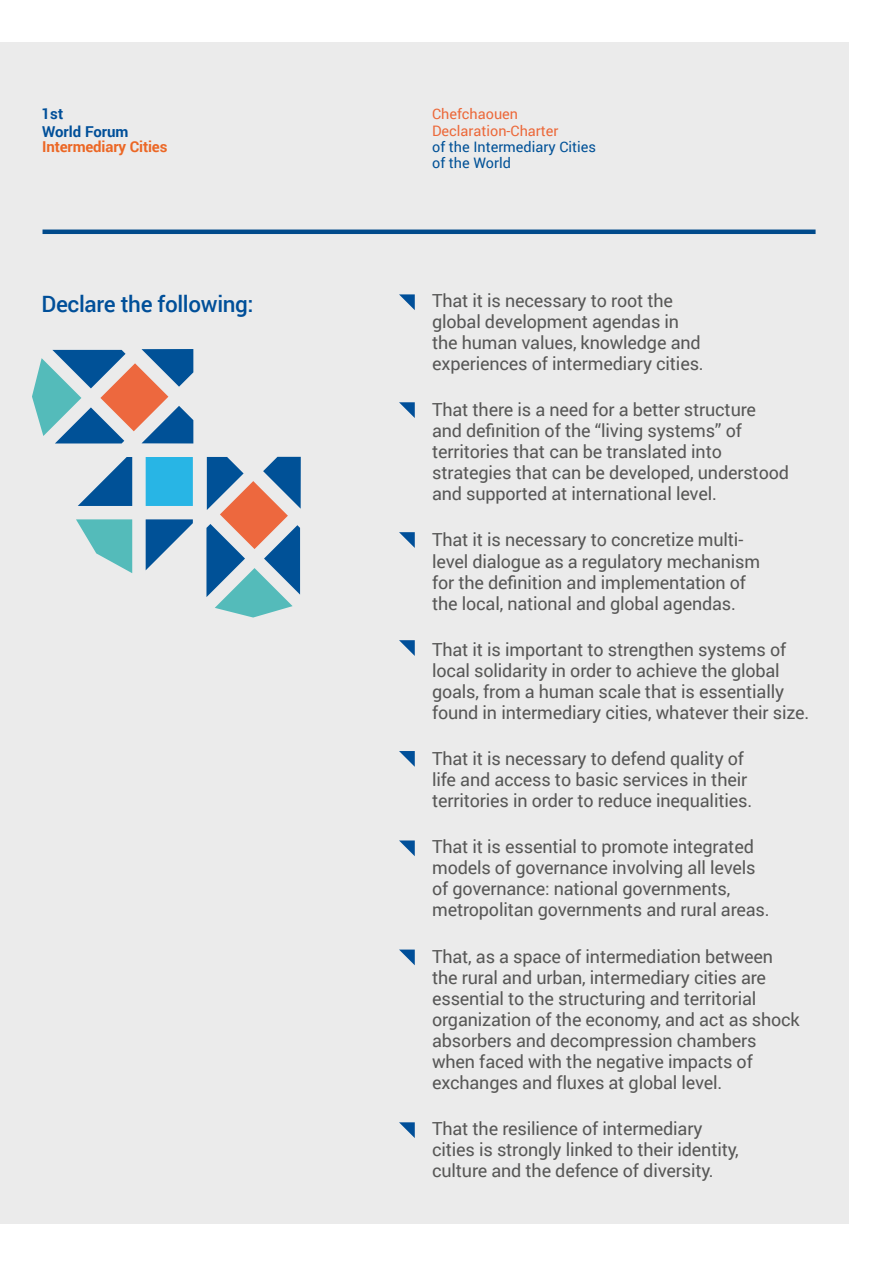
<style>
.page{position:relative;width:893px;height:1263px;background:#fff}
.page>*{position:absolute;margin:0;border:0;box-sizing:border-box;transform-origin:0 0}
.t1{font:500 22.5px "Roboto";letter-spacing:-.015em;color:#004f99}
.t2{font:18px/21px "Roboto";letter-spacing:-.01em;color:#575756}
.t3{font:700 15px "Roboto";letter-spacing:-.01em;color:#ec6725}
.t4{font:700 15px/17.2px "Roboto";color:#004f99}
.t5{font:14.4px/16.2px "Roboto";color:#005197}
.t6{font:14.4px/16.2px "Roboto";color:#ec6839}
</style>
<div class="page">
<div style="left:0;top:43px;width:849px;height:1181px;background:#ebebeb"></div>
<hr style="left:43px;top:230px;width:773px;height:4px;background:#004a8b">
<svg style="left:399px;top:294px;width:16px;height:16px"></svg>
<svg style="left:399px;top:402px;width:16px;height:16px"></svg>
<svg style="left:399px;top:532px;width:16px;height:16px"></svg>
<svg style="left:399px;top:640px;width:16px;height:16px"></svg>
<svg style="left:399px;top:751px;width:16px;height:16px"></svg>
<svg style="left:399px;top:840px;width:16px;height:16px"></svg>
<svg style="left:399px;top:949px;width:16px;height:16px"></svg>
<svg style="left:399px;top:1122px;width:16px;height:16px"></svg>
<svg style="left:32px;top:349px;width:161px;height:94px"></svg>
<svg style="left:78px;top:457px;width:54px;height:49px"></svg>
<div style="left:146px;top:457px;width:47px;height:49px;background:#28b5e5"></div>
<svg style="left:76px;top:519px;width:56px;height:54px"></svg>
<svg style="left:146px;top:519px;width:47px;height:51px"></svg>
<svg style="left:206px;top:457px;width:95px;height:160px"></svg>
<p class="t4" style="left:42px;top:105px;width:88px">1st<br>World Forum</p>
<p class="t3" style="left:42px;top:136px;width:127px">Intermediary Cities</p>
<p class="t6" style="left:432px;top:106px;width:128px">Chefchaouen<br>Declaration-Charter</p>
<p class="t5" style="left:432px;top:138px;width:165px">of the Intermediary Cities of the World</p>
<p class="t1" style="left:42px;top:288px;width:213px">Declare the following:</p>
<p class="t2" style="left:432px;top:289px;width:273px">That it is necessary to root the global development agendas in the human values, knowledge and experiences of intermediary cities.</p>
<p class="t2" style="left:432px;top:399px;width:358px">That there is a need for a better structure and definition of the “living systems” of territories that can be translated into strategies that can be developed, understood and supported at international level.</p>
<p class="t2" style="left:432px;top:529px;width:329px">That it is necessary to concretize multi&shy;level dialogue as a regulatory mechanism for the definition and implementation of the local, national and global agendas.</p>
<p class="t2" style="left:432px;top:638px;width:379px">That it is important to strengthen systems of local solidarity in order to achieve the global goals, from a human scale that is essentially found in intermediary cities, whatever their size.</p>
<p class="t2" style="left:432px;top:747px;width:322px">That it is necessary to defend quality of life and access to basic services in their territories in order to reduce inequalities.</p>
<p class="t2" style="left:432px;top:836px;width:339px">That it is essential to promote integrated models of governance involving all levels of governance: national governments, metropolitan governments and rural areas.</p>
<p class="t2" style="left:432px;top:945px;width:369px">That, as a space of intermediation between the rural and urban, intermediary cities are essential to the structuring and territorial organization of the economy, and act as shock absorbers and decompression chambers when faced with the negative impacts of exchanges and fluxes at global level.</p>
<p class="t2" style="left:432px;top:1117px;width:308px">That the resilience of intermediary cities is strongly linked to their identity, culture and the defence of diversity.</p>
</div>
